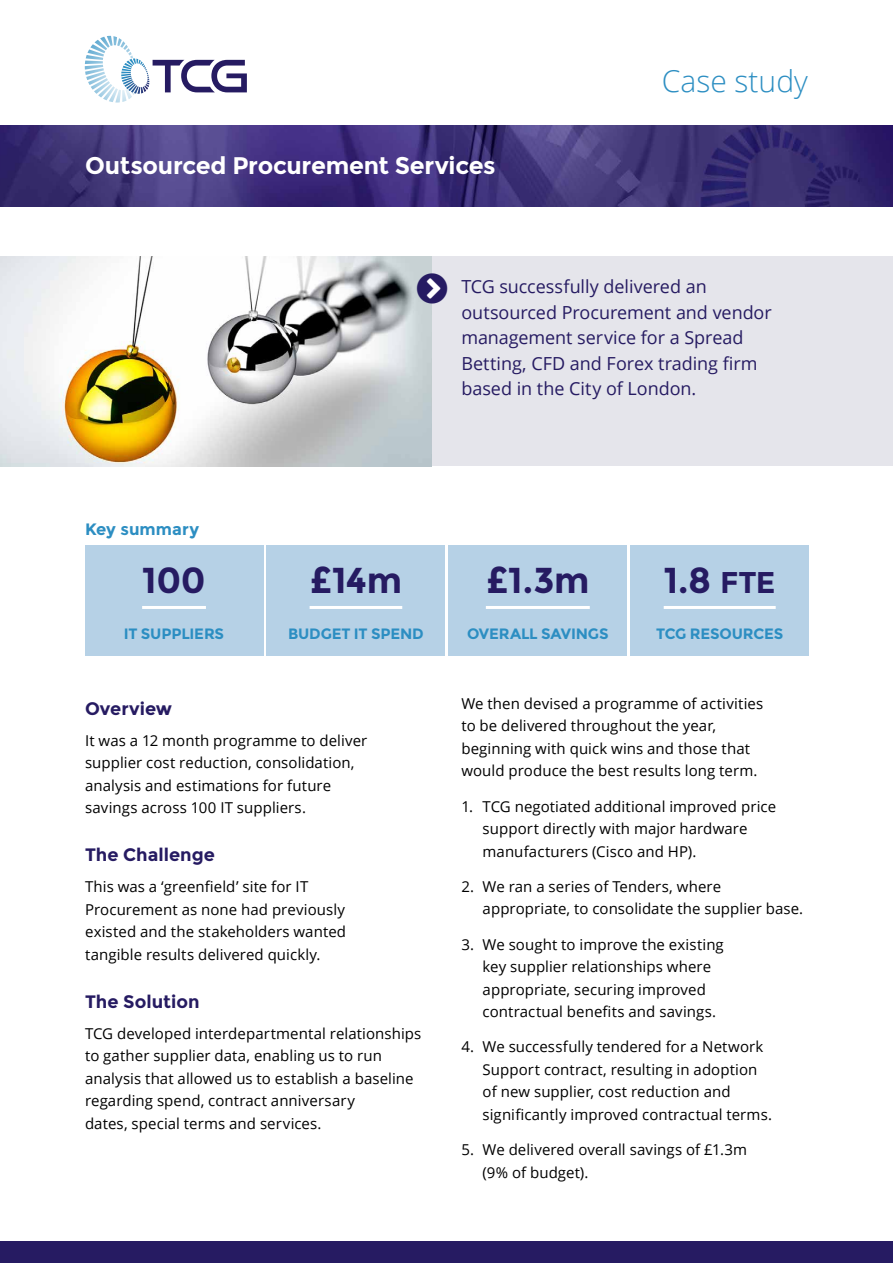
<style>
.page{position:relative;width:893px;height:1263px;background:#fff}
.page>*{position:absolute;margin:0;border:0;box-sizing:border-box;transform-origin:0 0}
.t1{font:700 36px "Montserrat";letter-spacing:-.01em;color:#261b62}
.t2{font:300 30px "Open Sans";color:#2c8ec2}
.t3{font:700 24px "Montserrat";letter-spacing:-.01em;color:#fff}
.t4{font:18px/25.5px "Open Sans";letter-spacing:-.005em;color:#261b62}
.t5{font:700 18px "Montserrat";color:#261b62}
.t6{font:700 16.5px "Montserrat";letter-spacing:.005em;color:#2c8ec2}
.t7{font:15px/22.5px "Open Sans";letter-spacing:.005em;color:#000}
.t8{font:700 15px "Montserrat";letter-spacing:-.01em;color:#2c8ec2}
.s1{font-size:30px}
</style>
<div class="page">
<svg style="left:153px;top:60px;width:94px;height:32px"></svg>
<svg style="left:86px;top:36px;width:60px;height:35px"></svg>
<img style="left:0;top:125px;width:893px;height:81px">
<div style="left:0;top:1242px;width:893px;height:21px;background:#261b62"></div>
<div style="left:432px;top:257px;width:461px;height:209px;background:#e5e5eb"></div>
<img style="left:0;top:257px;width:432px;height:209px">
<div style="left:85px;top:546px;width:178px;height:110px;background:#b6d1e6"></div>
<hr style="left:142px;top:606px;width:64px;height:3px;background:#fff">
<div style="left:267px;top:546px;width:178px;height:110px;background:#b6d1e6"></div>
<div style="left:448px;top:546px;width:179px;height:110px;background:#b6d1e6"></div>
<hr style="left:310px;top:606px;width:92px;height:3px;background:#fff">
<hr style="left:486px;top:606px;width:104px;height:3px;background:#fff">
<div style="left:630px;top:546px;width:179px;height:110px;background:#b6d1e6"></div>
<hr style="left:664px;top:606px;width:112px;height:3px;background:#fff">
<svg style="left:417px;top:272px;width:29px;height:31px"></svg>
<h3 class="t3" style="left:85px;top:151px;width:412px">Outsourced Procurement Services</h3>
<h2 class="t2" style="left:662px;top:61px;width:148px">Case study</h2>
<p class="t4" style="left:461px;top:273px;width:312px">TCG successfully delivered an outsourced Procurement and vendor management service for a Spread<br>Betting, CFD and Forex trading firm based in the City of London.</p>
<p class="t6" style="left:85px;top:519px;width:116px">Key summary</p>
<h1 class="t1" style="left:142px;top:559px;width:65px">100</h1>
<p class="t8" style="left:124px;top:624px;width:102px">IT SUPPLIERS</p>
<h1 class="t1" style="left:310px;top:559px;width:94px">£14m</h1>
<p class="t8" style="left:288px;top:624px;width:137px">BUDGET IT SPEND</p>
<p class="t5" style="left:85px;top:698px;width:89px">Overview</p>
<p class="t7" style="left:85px;top:729px;width:284px">It was a 12 month programme to deliver supplier cost reduction, consolidation, analysis and estimations for future savings across 100 IT suppliers.</p>
<p class="t5" style="left:85px;top:844px;width:131px">The Challenge</p>
<p class="t7" style="left:85px;top:875px;width:263px">This was a ‘greenfield’ site for IT Procurement as none had previously existed and the stakeholders wanted tangible results delivered quickly.</p>
<p class="t5" style="left:85px;top:991px;width:116px">The Solution</p>
<p class="t7" style="left:85px;top:1022px;width:338px">TCG developed interdepartmental relationships to gather supplier data, enabling us to run analysis that allowed us to establish a baseline regarding spend, contract anniversary<br>dates, special terms and services.</p>
<h1 class="t1" style="left:486px;top:559px;width:105px">£1.3m</h1>
<p class="t8" style="left:467px;top:624px;width:143px">OVERALL SAVINGS</p>
<h1 class="t1" style="left:664px;top:559px;width:113px">1.8 <span class="s1">FTE</span></h1>
<p class="t8" style="left:656px;top:624px;width:129px">TCG RESOURCES</p>
<p class="t7" style="left:461px;top:692px;width:303px">We then devised a programme of activities to be delivered throughout the year, beginning with quick wins and those that would produce the best results long term.</p>
<p class="t7" style="left:483px;top:794px;width:295px;text-indent:-21px">1. TCG negotiated additional improved price support directly with major hardware manufacturers (Cisco and HP).</p>
<p class="t7" style="left:483px;top:875px;width:322px;text-indent:-21px">2. We ran a series of Tenders, where appropriate, to consolidate the supplier base.</p>
<p class="t7" style="left:483px;top:932px;width:243px;text-indent:-21px">3. We sought to improve the existing key supplier relationships where appropriate, securing improved contractual benefits and savings.</p>
<p class="t7" style="left:483px;top:1035px;width:291px;text-indent:-21px">4. We successfully tendered for a Network Support contract, resulting in adoption of new supplier, cost reduction and significantly improved contractual terms.</p>
<p class="t7" style="left:483px;top:1138px;width:266px;text-indent:-21px">5. We delivered overall savings of £1.3m (9% of budget).</p>
</div>
